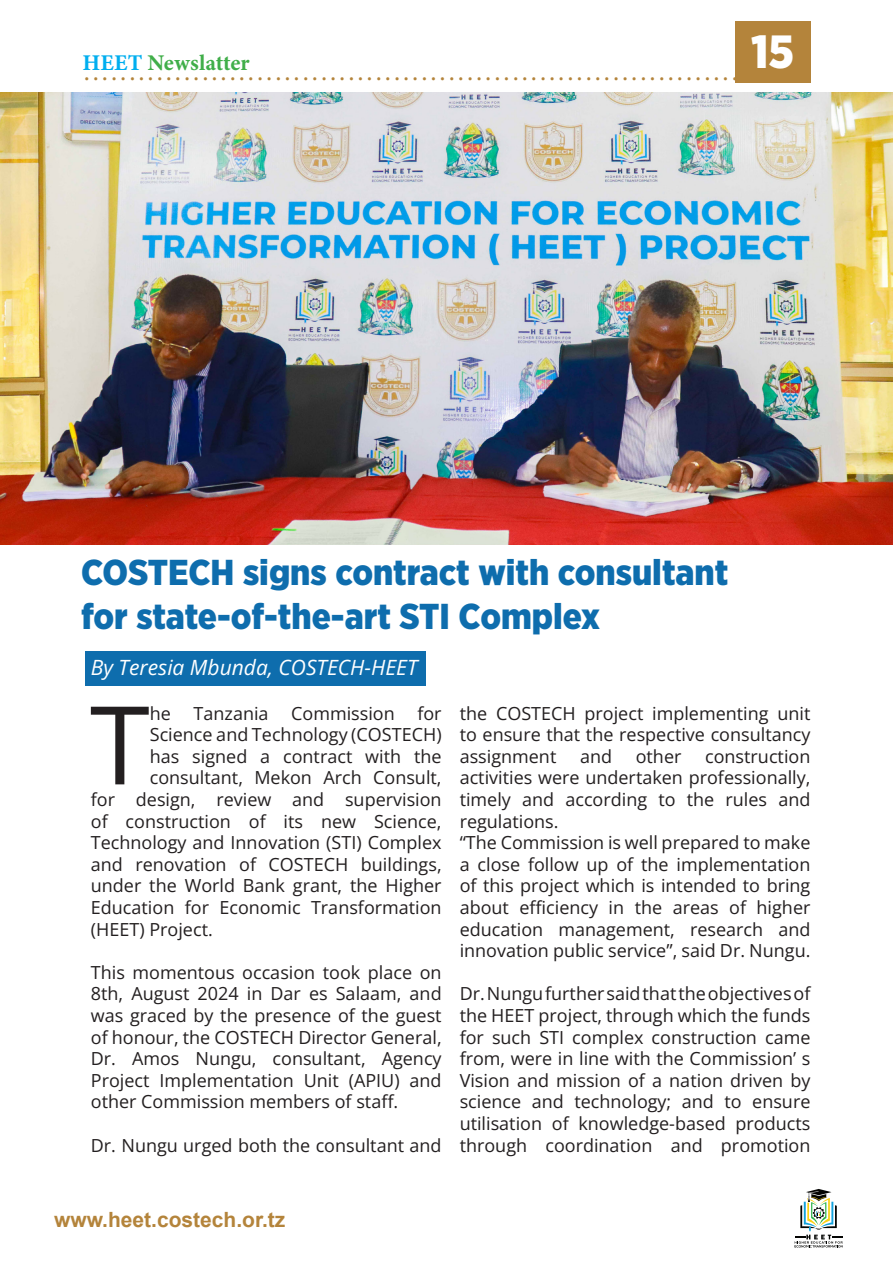
<style>
.page{position:relative;width:893px;height:1263px;background:#fff}
.page>*{position:absolute;margin:0;border:0;box-sizing:border-box;transform-origin:0 0}
.t1{font:108.75px "Open Sans";color:#231f20}
.t2{font:900 46.5px "Gotham Narrow";color:#fff}
.t3{font:900 36px/43.2px "Gotham Narrow";color:#0e6dad}
.t4{font:27px "Minion Pro";color:#b4843b}
.t5{font:22.5px "Minion Variable Concept";color:#40ae49}
.t6{font:italic 21px "Open Sans";color:#fff}
.t7{font:700 21px "Arial";color:#b4843b}
.t8{font:18px/21.6px "Open Sans";color:#231f20;text-align:justify}
.s1{color:#00aeef}
</style>
<div class="page">
<img style="left:0;top:92px;width:893px;height:452px">
<div style="left:85px;top:651px;width:341px;height:35px;background:#0e6dad"></div>
<div style="left:735px;top:21px;width:75px;height:61px;background:#b4843b"></div>
<svg style="left:794px;top:1189px;width:49px;height:58px"></svg>
<p class="t5" style="left:82px;top:47px;width:169px"><span class="s1">HEET</span> Newslatter</p>
<h2 class="t2" style="left:751px;top:21px;width:45px">15</h2>
<h3 class="t4" style="left:84px;top:54px;width:683px">...........................................................................</h3>
<p class="t3" style="left:81px;top:551px;width:649px">COSTECH signs contract with consultant for state-of-the-art STI Complex</p>
<p class="t6" style="left:91px;top:653px;width:328px">By Teresia Mbunda, COSTECH-HEET</p>
<p class="t1" style="left:90px;top:670px;width:61px">T</p>
<p class="t8" style="left:150px;top:702px;width:23px">he</p>
<p class="t8" style="left:194px;top:702px;width:76px">Tanzania</p>
<p class="t8" style="left:291px;top:702px;width:105px">Commission</p>
<p class="t8" style="left:417px;top:702px;width:26px">for</p>
<p class="t8" style="left:150px;top:723px;width:293px">Science and Technology (COSTECH)</p>
<p class="t8" style="left:150px;top:745px;width:293px">has signed a contract with the</p>
<p class="t8" style="left:150px;top:766px;width:293px">consultant, Mekon Arch Consult,</p>
<p class="t8" style="left:91px;top:788px;width:352px">for design, review and supervision</p>
<p class="t8" style="left:91px;top:810px;width:352px">of construction of its new Science,</p>
<p class="t8" style="left:91px;top:831px;width:352px">Technology and Innovation (STI) Complex</p>
<p class="t8" style="left:91px;top:853px;width:352px">and renovation of COSTECH buildings,</p>
<p class="t8" style="left:91px;top:874px;width:352px">under the World Bank grant, the Higher</p>
<p class="t8" style="left:91px;top:896px;width:352px">Education for Economic Transformation</p>
<p class="t8" style="left:91px;top:918px;width:123px">(HEET) Project.</p>
<p class="t8" style="left:91px;top:961px;width:352px">This momentous occasion took place on 8th, August 2024 in Dar es Salaam, and was graced by the presence of the guest of honour, the COSTECH Director General, Dr. Amos Nungu, consultant, Agency Project Implementation Unit (APIU) and other Commission members of staff.</p>
<p class="t8" style="left:91px;top:1134px;width:352px">Dr. Nungu urged both the consultant and</p>
<p class="t8" style="left:460px;top:702px;width:352px">the COSTECH project implementing unit to ensure that the respective consultancy assignment</p>
<p class="t8" style="left:580px;top:745px;width:34px">and</p>
<p class="t8" style="left:636px;top:745px;width:47px">other</p>
<p class="t8" style="left:460px;top:745px;width:352px;text-indent:245px">construction activities were undertaken professionally, timely and according to the rules and regulations.</p>
<p class="t8" style="left:460px;top:831px;width:352px">“The Commission is well prepared to make a close follow up of the implementation of this project which is intended to bring about efficiency in the areas of higher education management, research and innovation public service”, said Dr. Nungu.</p>
<p class="t8" style="left:460px;top:982px;width:352px">Dr. Nungu further said that the objectives of the HEET project, through which the funds for such STI complex construction came from, were in line with the Commission’ s Vision and mission of a nation driven by science and technology; and to ensure utilisation of knowledge-based products through coordination and promotion</p>
<p class="t7" style="left:54px;top:1206px;width:233px">www.heet.costech.or.tz</p>
</div>
